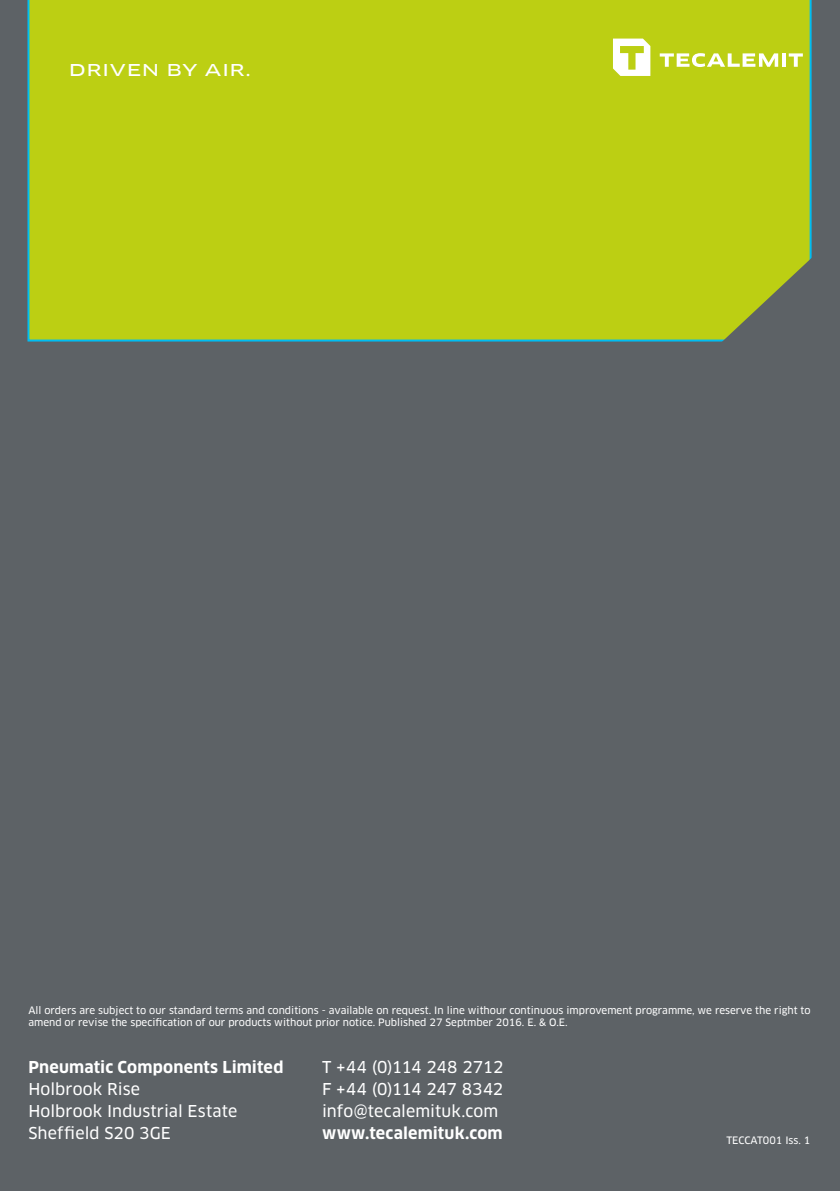
<style>
.page{position:relative;width:840px;height:1191px;background:#fff}
.page>*{position:absolute;margin:0;border:0;box-sizing:border-box;transform-origin:0 0}
.t1{font:16px/22px "Clan OT News";letter-spacing:.005em;color:#fff}
.t2{font:700 16px "Clan OT";letter-spacing:.01em;color:#fff}
.t3{font:16px "Clan OT Extd News";letter-spacing:.03em;color:#fff}
.t4{font:10px/12px "Clan OT News";color:#fff}
</style>
<div class="page">
<div style="left:0;top:0;width:839px;height:1191px;background:#5d6266"></div>
<div style="left:27px;top:0;width:784px;height:341px;background:#bccf13"></div>
<svg style="left:681px;top:235px;width:152px;height:143px"></svg>
<svg style="left:659px;top:53px;width:118px;height:14px"></svg>
<svg style="left:781px;top:53px;width:4px;height:14px"></svg>
<svg style="left:788px;top:53px;width:14px;height:14px"></svg>
<svg style="left:612px;top:39px;width:38px;height:37px"></svg>
<h1 class="t3" style="left:69px;top:60px;width:183px">DRIVEN BY AIR.</h1>
<p class="t4" style="left:28px;top:1004px;width:783px">All orders are subject to our standard terms and conditions - available on request. In line withour continuous improvement programme, we reserve the right to amend or revise the specification of our products without prior notice. Published 27 Septmber 2016. E. &amp; O.E.</p>
<h1 class="t2" style="left:28px;top:1058px;width:256px">Pneumatic Components Limited</h1>
<h1 class="t1" style="left:28px;top:1078px;width:210px">Holbrook Rise<br>Holbrook Industrial Estate<br>Sheffield S20 3GE</h1>
<h1 class="t1" style="left:322px;top:1056px;width:183px;text-align:justify">T +44 (0)114 248 2712<br>F +44 (0)114 247 8342 info@tecalemituk.com</h1>
<h1 class="t2" style="left:322px;top:1124px;width:182px">www.tecalemituk.com</h1>
<p class="t4" style="left:726px;top:1134px;width:85px">TECCAT001 Iss. 1</p>
</div>
